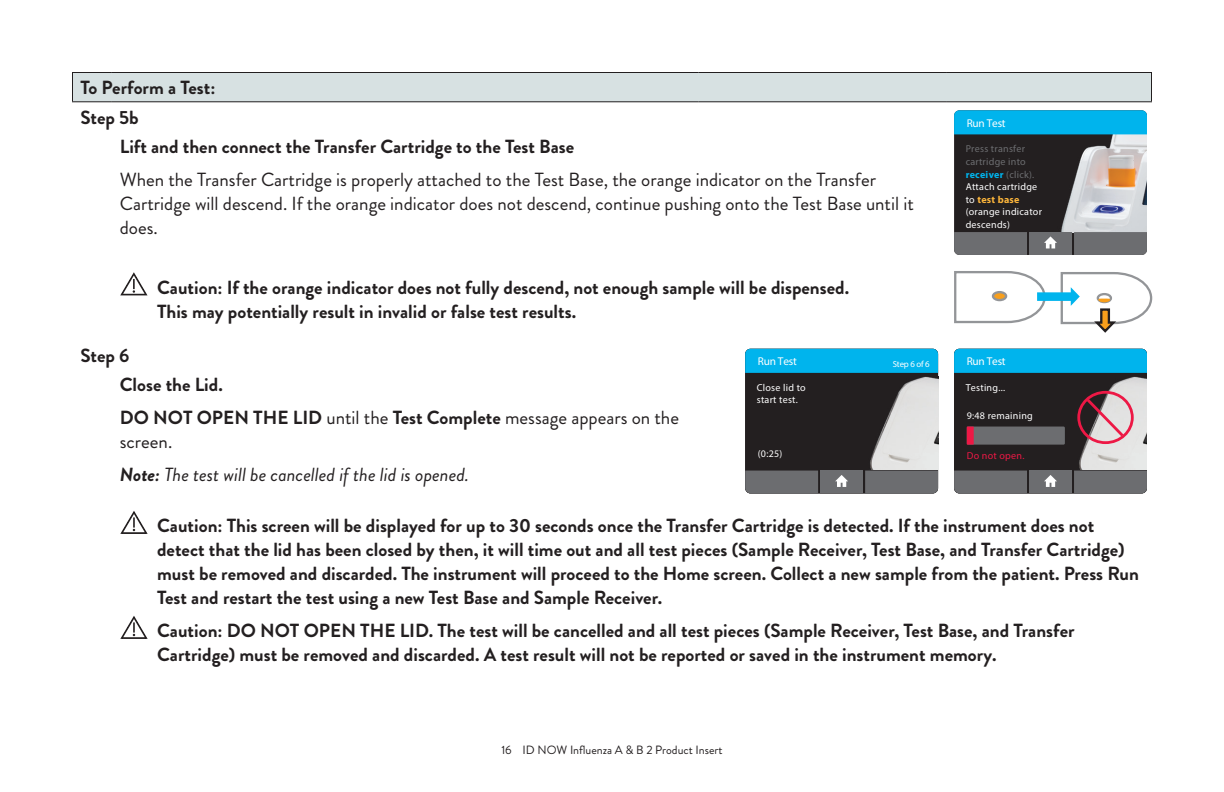
<style>
.page{position:relative;width:1224px;height:792px;background:#fff}
.page>*{position:absolute;margin:0;border:0;box-sizing:border-box;transform-origin:0 0}
.Paragraph_Body{font:700 19px/24px "Brandon Grotesque";color:#231f20}
.Paragraph_Body-2{font:19px/24px "Brandon Grotesque";color:#231f20}
.Paragraph_Body-3{font:italic 19px "Brandon Grotesque";color:#231f20}
.t1{font:12px "Brandon Grotesque";color:#231f20}
.t2{font:11.4px "Myriad Pro";letter-spacing:-.02em;color:#fff}
.t3{font:10px/12.6px "Myriad Pro";letter-spacing:.025em;color:#fff}
.t4{font:10px "Myriad Pro";letter-spacing:.025em;color:#ed1845}
.t5{font:8.8px "Myriad Pro";letter-spacing:-.02em;color:#fff}
.s1{color:#6c6d70}
.s2{font-weight:700;color:#00b4ed}
.s3{font-weight:700;color:#fcb53b}
.s4{font-weight:700}
</style>
<div class="page">
<div style="left:72px;top:72px;width:1080px;height:30px;background:#d7e1e2"></div>
<svg style="left:1151px;top:73px;width:1px;height:28px"></svg>
<hr style="left:72px;top:72px;width:40px;height:1px;background:#231f20">
<svg style="left:72px;top:73px;width:1px;height:28px"></svg>
<hr style="left:112px;top:72px;width:586px;height:1px;background:#231f20">
<hr style="left:698px;top:72px;width:248px;height:1px;background:#231f20">
<hr style="left:946px;top:72px;width:206px;height:1px;background:#231f20">
<hr style="left:72px;top:101px;width:40px;height:1px;background:#231f20">
<hr style="left:112px;top:101px;width:586px;height:1px;background:#231f20">
<hr style="left:698px;top:101px;width:248px;height:1px;background:#231f20">
<hr style="left:946px;top:101px;width:206px;height:1px;background:#231f20">
<div style="left:954px;top:110px;width:193px;height:145px;background:#231f20;border-radius:5px"></div>
<img style="left:1051px;top:134px;width:96px;height:98px">
<div style="left:954px;top:110px;width:193px;height:24px;background:#00b4ed"></div>
<div style="left:954px;top:232px;width:73px;height:23px;background:#6c6d70"></div>
<div style="left:1074px;top:232px;width:73px;height:23px;background:#6c6d70"></div>
<div style="left:1029px;top:232px;width:43px;height:23px;background:#6c6d70"></div>
<svg style="left:1044px;top:236px;width:13px;height:12px"></svg>
<svg style="left:120px;top:272px;width:28px;height:24px"></svg>
<svg style="left:954px;top:271px;width:199px;height:62px"></svg>
<div style="left:745px;top:349px;width:193px;height:144px;background:#231f20;border-radius:5px"></div>
<div style="left:745px;top:349px;width:193px;height:24px;background:#00b4ed"></div>
<div style="left:745px;top:471px;width:73px;height:22px;background:#6c6d70"></div>
<div style="left:865px;top:471px;width:73px;height:22px;background:#6c6d70"></div>
<div style="left:821px;top:471px;width:42px;height:22px;background:#6c6d70"></div>
<svg style="left:835px;top:475px;width:13px;height:12px"></svg>
<img style="left:870px;top:376px;width:68px;height:93px">
<div style="left:954px;top:349px;width:193px;height:144px;background:#231f20;border-radius:5px"></div>
<div style="left:967px;top:427px;width:98px;height:18px;background:#6c6d70"></div>
<svg style="left:967px;top:427px;width:7px;height:18px"></svg>
<div style="left:954px;top:349px;width:193px;height:24px;background:#00b4ed"></div>
<div style="left:954px;top:471px;width:73px;height:22px;background:#6c6d70"></div>
<div style="left:1074px;top:471px;width:73px;height:22px;background:#6c6d70"></div>
<div style="left:1029px;top:471px;width:43px;height:22px;background:#6c6d70"></div>
<svg style="left:1044px;top:475px;width:13px;height:12px"></svg>
<img style="left:1079px;top:376px;width:68px;height:93px">
<svg style="left:1077px;top:391px;width:57px;height:53px"></svg>
<svg style="left:120px;top:511px;width:28px;height:23px"></svg>
<svg style="left:120px;top:616px;width:28px;height:23px"></svg>
<p class="Paragraph_Body" style="left:80px;top:76px;width:136px">To Perform a Test:</p>
<p class="Paragraph_Body" style="left:80px;top:105px;width:60px">Step 5b</p>
<p class="Paragraph_Body" style="left:120px;top:135px;width:456px">Lift and then connect the Transfer Cartridge to the Test Base</p>
<p class="Paragraph_Body-2" style="left:120px;top:168px;width:796px">When the Transfer Cartridge is properly attached to the Test Base, the orange indicator on the Transfer<br>Cartridge will descend. If the orange indicator does not descend, continue pushing onto the Test Base until it does.</p>
<p class="Paragraph_Body" style="left:157px;top:276px;width:694px">Caution: If the orange indicator does not fully descend, not enough sample will be dispensed.<br>This may potentially result in invalid or false test results.</p>
<p class="t2" style="left:967px;top:116px;width:40px">Run Test</p>
<p class="t3" style="left:966px;top:143px;width:78px"><span class="s1">Press transfer cartridge into </span><span class="s2">receiver</span> <span class="s1">(click).<br></span>Attach cartridge to <span class="s3">test base </span>(orange indicator descends)</p>
<p class="Paragraph_Body" style="left:80px;top:344px;width:50px">Step 6</p>
<p class="t2" style="left:758px;top:354px;width:40px">Run Test</p>
<p class="t3" style="left:757px;top:381px;width:51px">Close lid to start test.</p>
<p class="t2" style="left:967px;top:354px;width:40px">Run Test</p>
<p class="t3" style="left:966px;top:381px;width:41px">Testing...</p>
<p class="t5" style="left:893px;top:358px;width:38px">Step 6 of 6</p>
<p class="Paragraph_Body" style="left:120px;top:373px;width:104px">Close the Lid.</p>
<p class="Paragraph_Body-2" style="left:120px;top:406px;width:561px"><span class="s4">DO NOT OPEN THE LID</span> until the <span class="s4">Test Complete</span> message appears on the screen.</p>
<p class="Paragraph_Body-3" style="left:120px;top:462px;width:351px"><span class="s4">Note:</span> The test will be cancelled if the lid is opened.</p>
<p class="Paragraph_Body" style="left:157px;top:514px;width:983px">Caution: This screen will be displayed for up to 30 seconds once the Transfer Cartridge is detected. If the instrument does not detect that the lid has been closed by then, it will time out and all test pieces (Sample Receiver, Test Base, and Transfer Cartridge) must be removed and discarded. The instrument will proceed to the Home screen. Collect a new sample from the patient. Press Run Test and restart the test using a new Test Base and Sample Receiver.</p>
<p class="Paragraph_Body" style="left:157px;top:619px;width:919px">Caution: DO NOT OPEN THE LID. The test will be cancelled and all test pieces (Sample Receiver, Test Base, and Transfer<br>Cartridge) must be removed and discarded. A test result will not be reported or saved in the instrument memory.</p>
<p class="t3" style="left:967px;top:409px;width:68px">9:48 remaining</p>
<p class="t3" style="left:758px;top:447px;width:26px">(0:25)</p>
<p class="t4" style="left:967px;top:450px;width:59px">Do not open.</p>
<p class="t1" style="left:501px;top:741px;width:223px">16 ID NOW Influenza A &amp; B 2 Product Insert</p>
</div>
